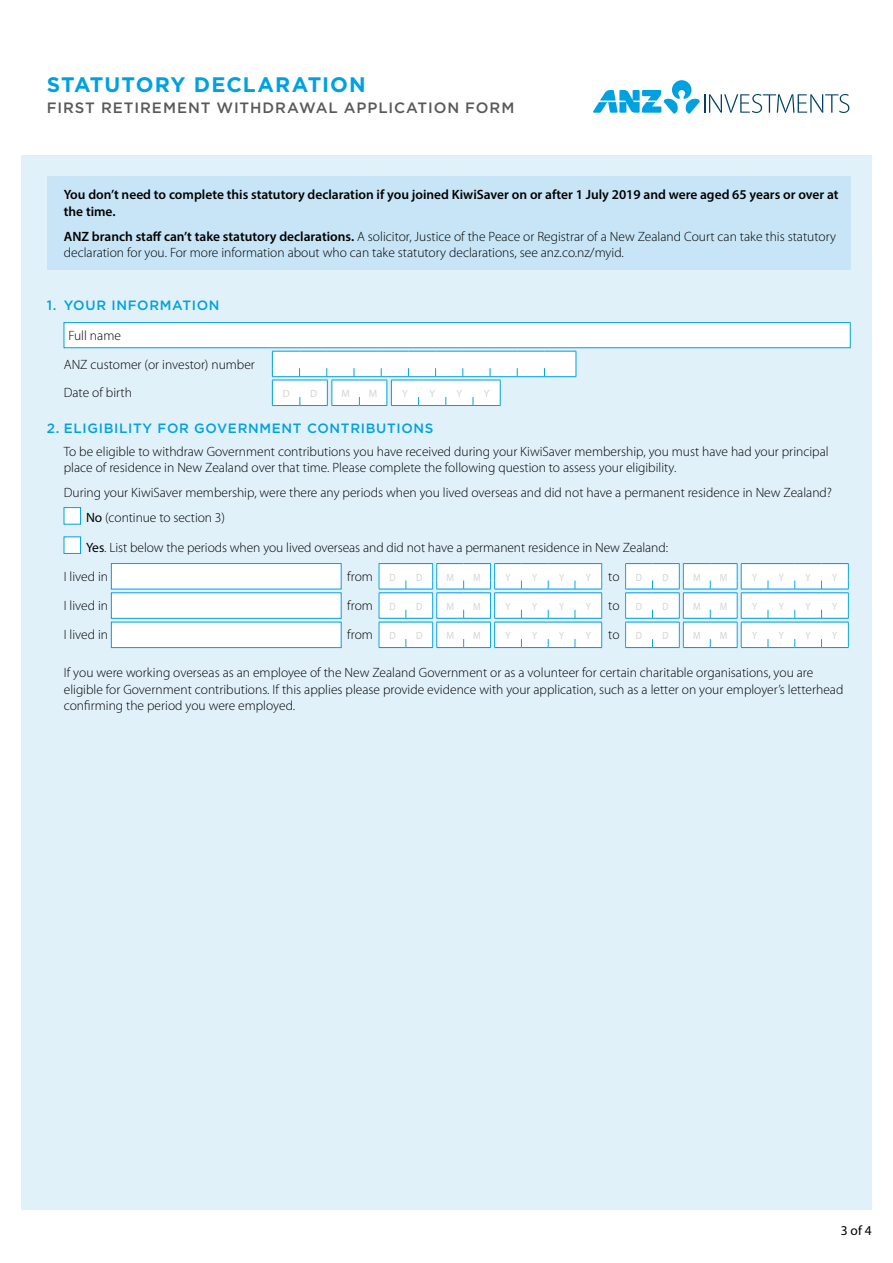
<style>
.page{position:relative;width:893px;height:1263px;background:#fff}
.page>*{position:absolute;margin:0;border:0;box-sizing:border-box;transform-origin:0 0}
.t1{font:700 21px "Gotham";letter-spacing:.05em;color:#00a1e0}
.t2{font:500 15px "Gotham";letter-spacing:.06em;color:#58595b}
.t3{font:300 13.5px/16.5px "Myriad Pro";color:#000}
.t4{font:600 13.5px/16.5px "Myriad Pro";color:#000}
.t5{font:500 13.5px "Gotham";letter-spacing:.05em;color:#00a1e0}
.t6{font:13.5px "Myriad Pro";color:#000}
.t7{font:10.5px "Myriad Pro";color:#d1d3d4;scale:.9 1}
.t8{font:10.5px "Myriad Pro";color:#d1d3d4}
.s1{font-weight:600}
.s2{font-weight:400}
.s3{font-weight:400;font-size:10.5px;color:#d1d3d4}
</style>
<div class="page">
<div style="left:21px;top:155px;width:851px;height:1055px;background:#e1f1fa"></div>
<svg style="left:593px;top:80px;width:256px;height:34px"></svg>
<div style="left:64px;top:323px;width:786px;height:25px;background:#fff"></div>
<div style="left:64px;top:322px;width:786px;height:26px;border:1px solid #00a1e0"></div>
<svg style="left:272px;top:351px;width:305px;height:55px"></svg>
<div style="left:64px;top:507px;width:17px;height:17px;background:#fff;border:1px solid #00a1e0"></div>
<div style="left:64px;top:537px;width:17px;height:17px;background:#fff;border:1px solid #00a1e0"></div>
<div style="left:111px;top:563px;width:230px;height:26px;background:#fff;border:1px solid #00a1e0"></div>
<div style="left:111px;top:593px;width:230px;height:25px;background:#fff"></div>
<div style="left:111px;top:622px;width:230px;height:26px;background:#fff;border:1px solid #00a1e0"></div>
<svg style="left:379px;top:563px;width:223px;height:85px"></svg>
<svg style="left:625px;top:563px;width:224px;height:85px"></svg>
<div style="left:47px;top:176px;width:803px;height:94px;background:#c7e5f6"></div>
<h1 class="t1" style="left:47px;top:72px;width:321px">STATUTORY DECLARATION</h1>
<p class="t2" style="left:47px;top:99px;width:469px">FIRST RETIREMENT WITHDRAWAL APPLICATION FORM</p>
<p class="t4" style="left:64px;top:186px;width:776px">You don’t need to complete this statutory declaration if you joined KiwiSaver on or after 1 July 2019 and were aged 65 years or over at the time.</p>
<p class="t3" style="left:64px;top:228px;width:774px"><span class="s1">ANZ branch staff can’t take statutory declarations.</span> A solicitor, Justice of the Peace or Registrar of a New Zealand Court can take this statutory declaration for you. For more information about who can take statutory declarations, see anz.co.nz/myid.</p>
<p class="t5" style="left:47px;top:298px;width:174px">1. YOUR INFORMATION</p>
<p class="t3" style="left:64px;top:321px;width:193px;line-height:28.5px;text-indent:5px">Full name<br>ANZ customer (or investor) number<br>Date of birth</p>
<p class="t8" style="left:283px;top:387px;width:8px">D</p>
<p class="t8" style="left:310px;top:387px;width:8px">D</p>
<p class="t8" style="left:341px;top:387px;width:10px">M</p>
<p class="t8" style="left:369px;top:387px;width:10px">M</p>
<p class="t8" style="left:402px;top:387px;width:7px">Y</p>
<p class="t8" style="left:429px;top:387px;width:7px">Y</p>
<p class="t8" style="left:457px;top:387px;width:7px">Y</p>
<p class="t8" style="left:484px;top:387px;width:7px">Y</p>
<p class="t5" style="left:47px;top:420px;width:388px">2. ELIGIBILITY FOR GOVERNMENT CONTRIBUTIONS</p>
<p class="t3" style="left:64px;top:443px;width:766px">To be eligible to withdraw Government contributions you have received during your KiwiSaver membership, you must have had your principal place of residence in New Zealand over that time. Please complete the following question to assess your eligibility.</p>
<p class="t3" style="left:86px;top:480px;width:747px;line-height:25px;text-indent:-22px">During your KiwiSaver membership, were there any periods when you lived overseas and did not have a permanent residence in New Zealand?<br><span class="s2">No</span> (continue to section 3)</p>
<p class="t3" style="left:64px;top:532px;width:606px;line-height:29.2px;text-indent:22px"><span class="s2">Yes</span>. List below the periods when you lived overseas and did not have a permanent residence in New Zealand:<br>I lived in</p>
<p class="t3" style="left:347px;top:568px;width:50px">from <span class="s3">D</span></p>
<p class="t7" style="left:416px;top:570px;width:8px">D</p>
<p class="t7" style="left:446px;top:570px;width:10px">M</p>
<p class="t7" style="left:473px;top:570px;width:10px">M</p>
<p class="t7" style="left:506px;top:570px;width:7px">Y</p>
<p class="t7" style="left:532px;top:570px;width:7px">Y</p>
<p class="t7" style="left:559px;top:570px;width:7px">Y</p>
<p class="t7" style="left:586px;top:570px;width:7px">Y</p>
<p class="t3" style="left:608px;top:568px;width:36px">to <span class="s3">D</span></p>
<p class="t7" style="left:663px;top:570px;width:8px">D</p>
<p class="t7" style="left:693px;top:570px;width:10px">M</p>
<p class="t7" style="left:720px;top:570px;width:10px">M</p>
<p class="t7" style="left:752px;top:570px;width:7px">Y</p>
<p class="t7" style="left:779px;top:570px;width:7px">Y</p>
<p class="t7" style="left:806px;top:570px;width:7px">Y</p>
<p class="t7" style="left:832px;top:570px;width:7px">Y</p>
<p class="t3" style="left:64px;top:597px;width:46px">I lived in</p>
<p class="t3" style="left:347px;top:597px;width:50px">from <span class="s3">D</span></p>
<p class="t7" style="left:416px;top:600px;width:8px">D</p>
<p class="t7" style="left:446px;top:600px;width:10px">M</p>
<p class="t7" style="left:473px;top:600px;width:10px">M</p>
<p class="t7" style="left:506px;top:600px;width:7px">Y</p>
<p class="t7" style="left:532px;top:600px;width:7px">Y</p>
<p class="t7" style="left:559px;top:600px;width:7px">Y</p>
<p class="t7" style="left:586px;top:600px;width:7px">Y</p>
<p class="t3" style="left:608px;top:597px;width:36px">to <span class="s3">D</span></p>
<p class="t7" style="left:663px;top:600px;width:8px">D</p>
<p class="t7" style="left:693px;top:600px;width:10px">M</p>
<p class="t7" style="left:720px;top:600px;width:10px">M</p>
<p class="t7" style="left:752px;top:600px;width:7px">Y</p>
<p class="t7" style="left:779px;top:600px;width:7px">Y</p>
<p class="t7" style="left:806px;top:600px;width:7px">Y</p>
<p class="t7" style="left:832px;top:600px;width:7px">Y</p>
<p class="t3" style="left:64px;top:626px;width:46px">I lived in</p>
<p class="t3" style="left:347px;top:626px;width:50px">from <span class="s3">D</span></p>
<p class="t7" style="left:416px;top:629px;width:8px">D</p>
<p class="t7" style="left:446px;top:629px;width:10px">M</p>
<p class="t7" style="left:473px;top:629px;width:10px">M</p>
<p class="t7" style="left:506px;top:629px;width:7px">Y</p>
<p class="t7" style="left:532px;top:629px;width:7px">Y</p>
<p class="t7" style="left:559px;top:629px;width:7px">Y</p>
<p class="t7" style="left:586px;top:629px;width:7px">Y</p>
<p class="t3" style="left:608px;top:626px;width:36px">to <span class="s3">D</span></p>
<p class="t7" style="left:663px;top:629px;width:8px">D</p>
<p class="t7" style="left:693px;top:629px;width:10px">M</p>
<p class="t7" style="left:720px;top:629px;width:10px">M</p>
<p class="t7" style="left:752px;top:629px;width:7px">Y</p>
<p class="t7" style="left:779px;top:629px;width:7px">Y</p>
<p class="t7" style="left:806px;top:629px;width:7px">Y</p>
<p class="t7" style="left:832px;top:629px;width:7px">Y</p>
<p class="t3" style="left:64px;top:664px;width:781px">If you were working overseas as an employee of the New Zealand Government or as a volunteer for certain charitable organisations, you are eligible for Government contributions. If this applies please provide evidence with your application, such as a letter on your employer’s letterhead confirming the period you were employed.</p>
<p class="t6" style="left:841px;top:1222px;width:32px">3 of 4</p>
</div>
